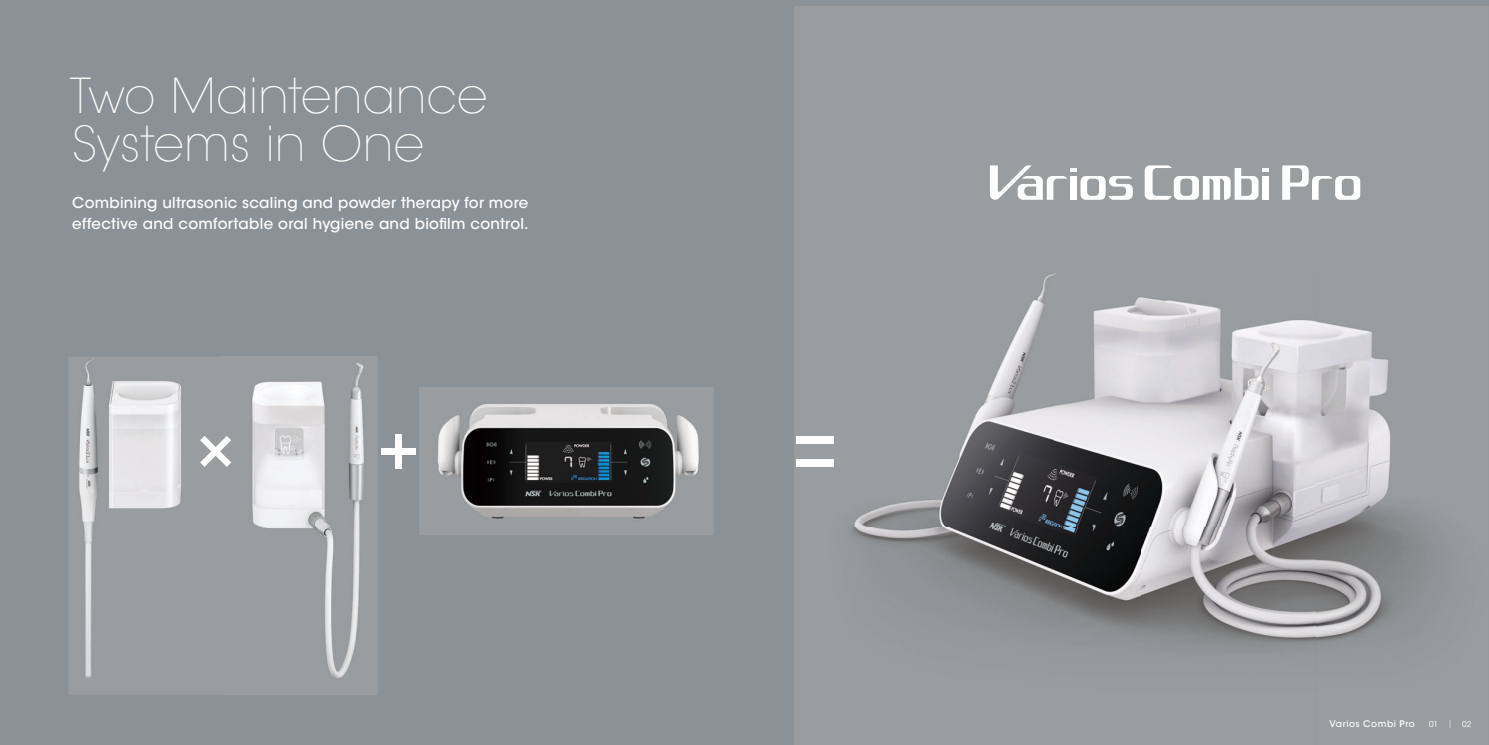
<style>
.page{position:relative;width:1489px;height:745px;background:#fff}
.page>*{position:absolute;margin:0;border:0;box-sizing:border-box;transform-origin:0 0}
.t1{font:200 48.12px/47.5px "ITC Avant Garde Std";letter-spacing:.005em;color:#fff}
.t2{font:500 15px/21.2px "ITC Avant Garde Std";letter-spacing:.015em;color:#fff}
.t3{font:500 9.12px "ITC Avant Garde Std";letter-spacing:.06em;color:#fff}
.t4{font:8px "ITC Avant Garde Std";color:#fff}
.s1{font-family:"Helvetica Neue";font-weight:300}
</style>
<div class="page">
<div style="left:0;top:0;width:1488px;height:744px;background:#8a9297"></div>
<img style="left:69px;top:356px;width:309px;height:338px">
<img style="left:221px;top:356px;width:4px;height:338px">
<img style="left:420px;top:387px;width:293px;height:147px">
<img style="left:794px;top:7px;width:694px;height:737px">
<div style="left:796px;top:458px;width:37px;height:7px;background:#fff"></div>
<div style="left:796px;top:436px;width:37px;height:7px;background:#fff"></div>
<svg style="left:989px;top:165px;width:143px;height:35px"></svg>
<div style="left:1069px;top:176px;width:7px;height:24px;background:#fff"></div>
<svg style="left:1144px;top:165px;width:124px;height:35px"></svg>
<svg style="left:1282px;top:165px;width:78px;height:35px"></svg>
<div style="left:381px;top:448px;width:35px;height:6px;background:#fff"></div>
<div style="left:395px;top:434px;width:7px;height:34px;background:#fff"></div>
<svg style="left:200px;top:435px;width:31px;height:31px"></svg>
<h1 class="t1" style="left:70px;top:73px;width:419px">Two Maintenance<br>Systems in One</h1>
<p class="t2" style="left:72px;top:191px;width:458px">Combining ultrasonic scaling and powder therapy for more effective and comfortable oral hygiene and biofilm control.</p>
<p class="t3" style="left:1329px;top:718px;width:87px">Varios Combi Pro</p>
<p class="t4" style="left:1428px;top:718px;width:10px">01</p>
<p class="t4" style="left:1447px;top:718px;width:25px"><span class="s1">︲</span> 02</p>
</div>
